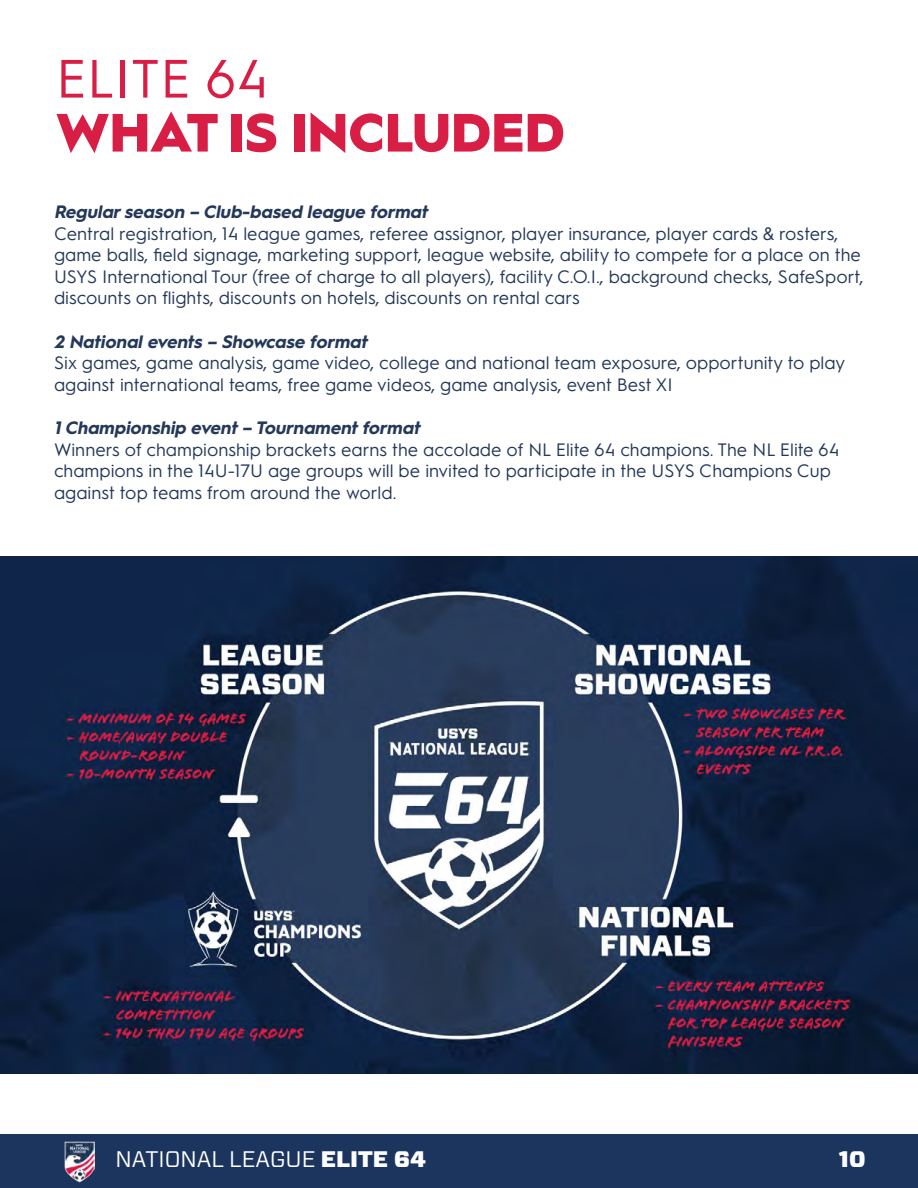
<style>
.page{position:relative;width:918px;height:1188px;background:#fff}
.page>*{position:absolute;margin:0;border:0;box-sizing:border-box;transform-origin:0 0}
.t1{font:900 54px "Hurme Geometric Sans 1";color:#d81e44}
.t2{font:54px "Hurme Geometric Sans 1";color:#d81e44}
.t3{font:22.5px "Forza";color:#fff}
.t4{font:900 22.5px "Forza";color:#fff}
.t5{font:18px/21.6px "Hurme Geometric Sans 1";color:#243859}
.t6{font:italic 700 18px "Hurme Geometric Sans 1";color:#243859}
.s1{font-weight:900}
</style>
<div class="page">
<img style="left:0;top:557px;width:918px;height:516px">
<div style="left:0;top:1134px;width:918px;height:54px;background:#1c355e"></div>
<img style="left:64px;top:1141px;width:30px;height:42px">
<h1 class="t2" style="left:56px;top:41px;width:214px">ELITE 64</h1>
<h1 class="t1" style="left:56px;top:95px;width:511px">WHAT IS INCLUDED</h1>
<p class="t6" style="left:54px;top:199px;width:379px">Regularseason – Club-based league format</p>
<p class="t5" style="left:54px;top:221px;width:811px">Central registration, 14 league games, referee assignor, player insurance, player cards &amp; rosters, game balls, field signage, marketing support, league website, ability to compete for a place on the USYS International Tour (free of charge to all players), facility C.O.I., background checks, SafeSport, discounts on flights, discounts on hotels, discounts on rental cars</p>
<p class="t6" style="left:54px;top:329px;width:319px">2 Nationalevents – Showcase format</p>
<p class="t5" style="left:54px;top:351px;width:793px">Six games, game analysis, game video, college and national team exposure, opportunity to play against international teams, free game videos, game analysis, event Best XI</p>
<p class="t6" style="left:54px;top:415px;width:371px">1Championship event– Tournamentformat</p>
<p class="t5" style="left:54px;top:437px;width:787px">Winners of championship brackets earns the accolade of NL Elite 64 champions. The NL Elite 64 champions in the 14U-17U age groups will be invited to participate in the USYS Champions Cup against top teams from around the world.</p>
<p class="t3" style="left:116px;top:1144px;width:312px">NATIONAL LEAGUE <span class="s1">ELITE 64</span></p>
<p class="t4" style="left:839px;top:1144px;width:28px">10</p>
</div>
